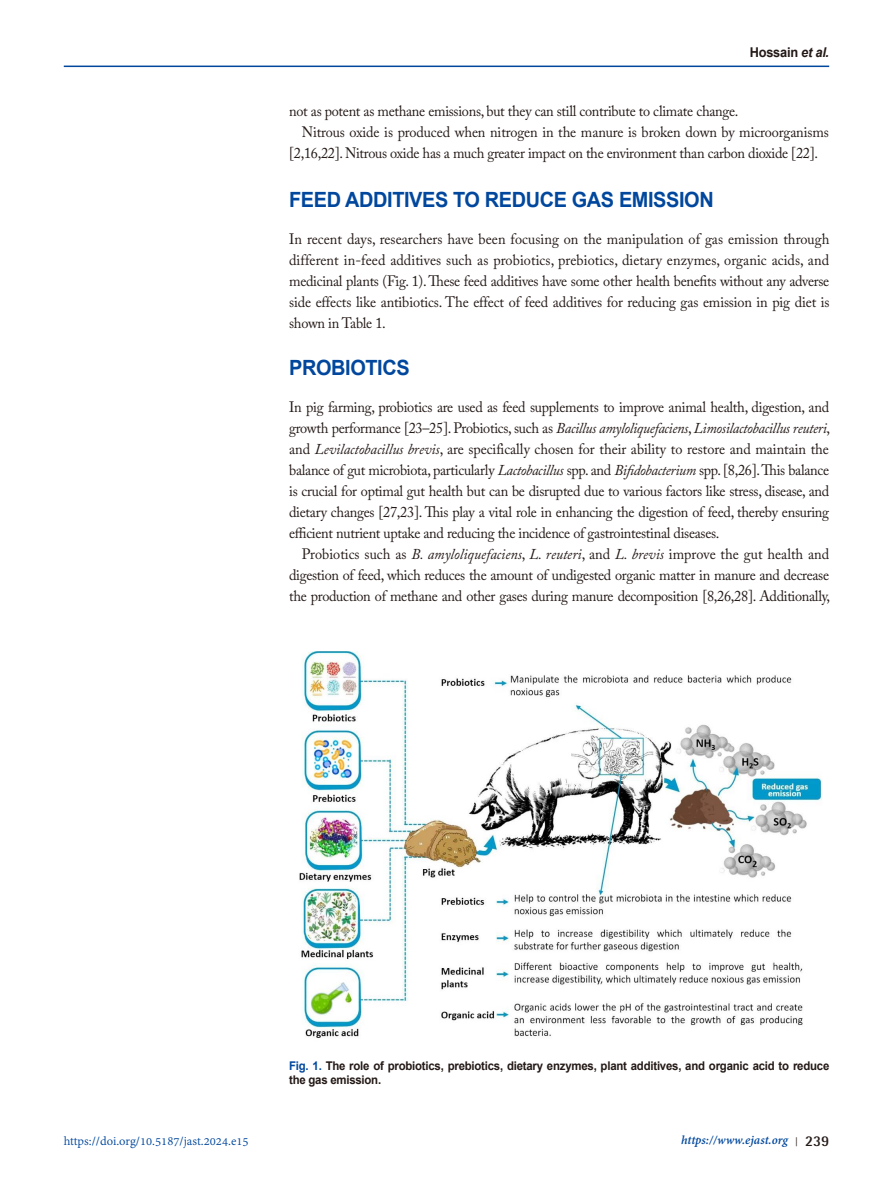
<style>
.page{position:relative;width:893px;height:1191px;background:#fff}
.page>*{position:absolute;margin:0;border:0;box-sizing:border-box;transform-origin:0 0}
.headiing_1st{font:700 21px "Arial";letter-spacing:-.02em;color:#00479d;scale:.95 1}
.표준{font:15px/21px "Adobe Caslon Pro";letter-spacing:-.02em;color:#231916;text-align:justify;scale:.95 1}
.일반__웹{font:15px/21px "Adobe Caslon Pro";letter-spacing:-.02em;color:#231916;scale:.95 1}
.t1{font:13.5px "Adobe Devanagari";color:#00479d}
.t2{font:italic 700 13.5px "Adobe Devanagari";color:#00479d}
.t3{font:700 13.5px "Arial";letter-spacing:-.02em;color:#231916;scale:.95 1}
.t4{font:700 12px/14.4px "Arial";letter-spacing:-.02em;color:#231916;scale:.95 1}
.s1{font-style:italic}
.s2{color:#00479d}
.s3{font-family:"Shonar Bangla";font-style:normal;font-size:12px;color:#231916}
.s4{font-family:"Rotis Semi Sans Std";font-style:normal;font-size:15px;color:#231916}
</style>
<div class="page">
<hr style="left:64px;top:66px;width:765px;height:1px;background:#00479d">
<img style="left:299px;top:651px;width:523px;height:387px">
<p class="t3" style="left:750px;top:42px;width:85px">Hossain <span class="s1">et al.</span></p>
<p class="일반__웹" style="left:289px;top:100px;width:474px">not as potent as methane emissions, but they can still contribute to climate change.</p>
<p class="일반__웹" style="left:289px;top:121px;width:570px;text-indent:13px">Nitrous oxide is produced when nitrogen in the manure is broken down by microorganisms [2,16,22]. Nitrous oxide has a much greater impact on the environment than carbon dioxide [22].</p>
<p class="headiing_1st" style="left:289px;top:185px;width:448px">FEED ADDITIVES TO REDUCE GAS EMISSION</p>
<p class="표준" style="left:289px;top:228px;width:570px">In recent days, researchers have been focusing on the manipulation of gas emission through different in-feed additives such as probiotics, prebiotics, dietary enzymes, organic acids, and medicinal plants (Fig. 1). These feed additives have some other health benefits without any adverse side effects like antibiotics. The effect of feed additives for reducing gas emission in pig diet is shown in Table 1.</p>
<p class="headiing_1st" style="left:289px;top:353px;width:128px">PROBIOTICS</p>
<p class="표준" style="left:289px;top:396px;width:571px">In pig farming, probiotics are used as feed supplements to improve animal health, digestion, and growth performance [23–25]. Probiotics, such as <span class="s1">Bacillus amyloliquefaciens</span>, <span class="s1">Limosilactobacillus reuteri</span>, and <span class="s1">Levilactobacillus brevis</span>, are specifically chosen for their ability to restore and maintain the balance of gut microbiota, particularly <span class="s1">Lactobacillus</span> spp. and <span class="s1">Bifidobacterium</span> spp. [8,26]. This balance is crucial for optimal gut health but can be disrupted due to various factors like stress, disease, and dietary changes [27,23]. This play a vital role in enhancing the digestion of feed, thereby ensuring efficient nutrient uptake and reducing the incidence of gastrointestinal diseases.</p>
<p class="표준" style="left:289px;top:543px;width:571px;text-indent:13px">Probiotics such as <span class="s1">B. amyloliquefaciens</span>, <span class="s1">L. reuteri</span>, and <span class="s1">L. brevis</span> improve the gut health and digestion of feed, which reduces the amount of undigested organic matter in manure and decrease the production of methane and other gases during manure decomposition [8,26,28]. Additionally,</p>
<p class="t4" style="left:289px;top:1058px;width:570px"><span class="s2">Fig. 1.</span> The role of probiotics, prebiotics, dietary enzymes, plant additives, and organic acid to reduce the gas emission.</p>
<p class="t1" style="left:64px;top:1133px;width:186px">https://doi.org/10.5187/jast.2024.e15</p>
<p class="t2" style="left:681px;top:1132px;width:150px">https://www.ejast.org <span class="s3">|</span> <span class="s4">239</span></p>
</div>
